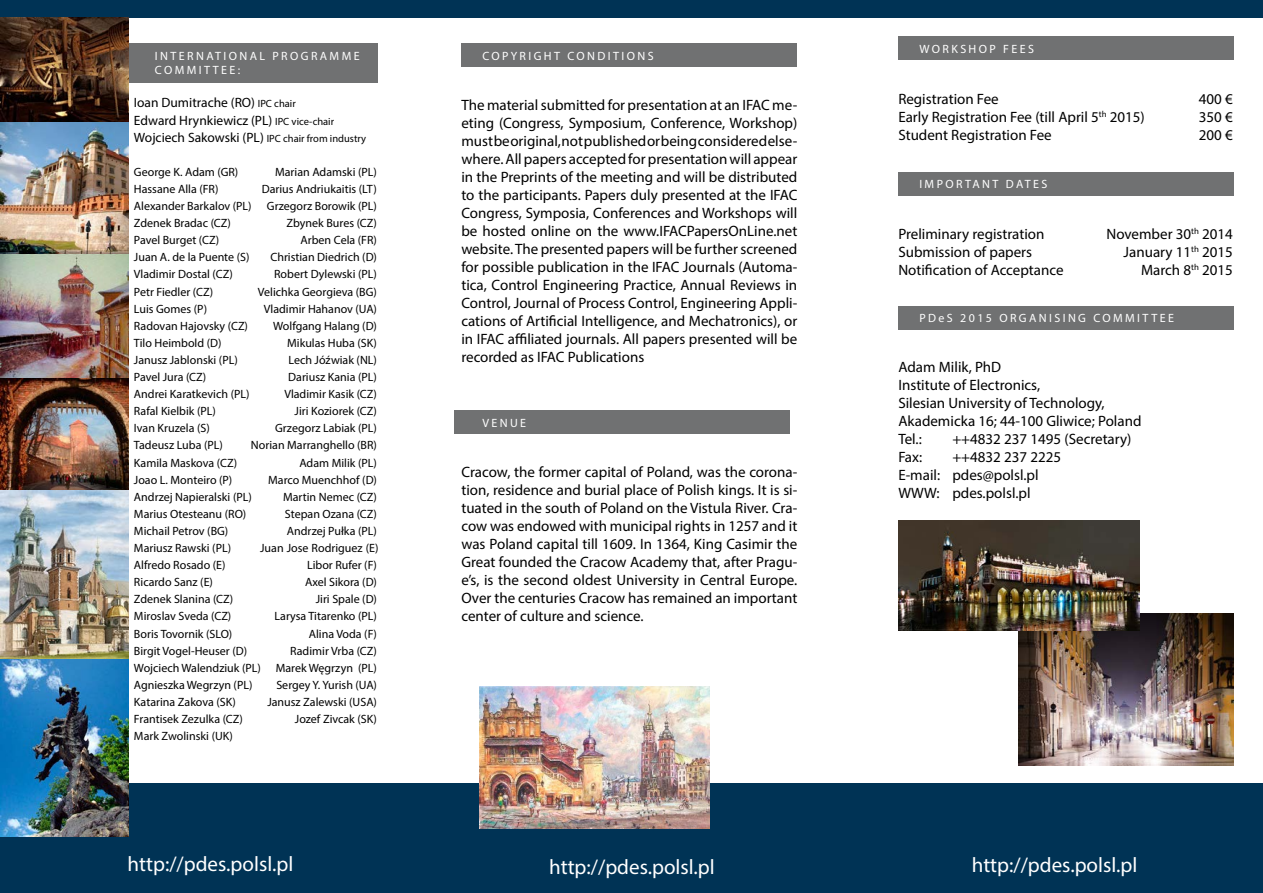
<style>
.page{position:relative;width:1263px;height:893px;background:#fff}
.page>*{position:absolute;margin:0;border:0;box-sizing:border-box;transform-origin:0 0}
.t1{font:21px "Myriad Pro";color:#fff}
.t2{font:15px/18px "Myriad Pro";color:#000}
.t3{font:13.5px/17.1px "Myriad Pro";color:#000}
.t4{font:12px/17.1px "Myriad Pro";color:#000;text-align:justify}
.t5{font:12px/14.4px "Myriad Pro";letter-spacing:.2em;color:#fff}
.s1{font-size:10.5px}
</style>
<div class="page">
<div style="left:0;top:783px;width:1263px;height:110px;background:#035"></div>
<div style="left:43px;top:43px;width:335px;height:40px;background:#707172"></div>
<div style="left:0;top:0;width:1263px;height:18px;background:#035"></div>
<img style="left:0;top:18px;width:129px;height:473px">
<img style="left:0;top:491px;width:129px;height:345px">
<img style="left:1019px;top:613px;width:215px;height:152px">
<img style="left:898px;top:521px;width:241px;height:110px">
<div style="left:898px;top:306px;width:336px;height:24px;background:#707172"></div>
<div style="left:898px;top:172px;width:336px;height:24px;background:#707172"></div>
<div style="left:898px;top:36px;width:336px;height:24px;background:#707172"></div>
<div style="left:461px;top:43px;width:336px;height:24px;background:#707172"></div>
<div style="left:454px;top:410px;width:335px;height:24px;background:#707172"></div>
<img style="left:479px;top:687px;width:230px;height:141px">
<p class="t5" style="left:155px;top:48px;width:206px">INTERNATIONAL PROGRAMME<br>COMMITTEE:</p>
<p class="t3" style="left:134px;top:94px;width:234px">Ioan Dumitrache (RO) <span class="s1">IPC chair<br></span>Edward Hrynkiewicz (PL) <span class="s1">IPC vice-chair<br></span>Wojciech Sakowski (PL) <span class="s1">IPC chair from industry</span></p>
<p class="t4" style="left:134px;top:163px;width:106px">George K. Adam (GR)</p>
<p class="t4" style="left:275px;top:163px;width:103px">Marian Adamski (PL)</p>
<p class="t4" style="left:134px;top:180px;width:86px">Hassane Alla (FR)</p>
<p class="t4" style="left:262px;top:180px;width:117px">Darius Andriukaitis (LT)</p>
<p class="t4" style="left:134px;top:197px;width:119px">Alexander Barkalov (PL)</p>
<p class="t4" style="left:267px;top:197px;width:111px">Grzegorz Borowik (PL)</p>
<p class="t4" style="left:134px;top:214px;width:99px">Zdenek Bradac (CZ)</p>
<p class="t4" style="left:287px;top:214px;width:92px">Zbynek Bures (CZ)</p>
<p class="t4" style="left:134px;top:231px;width:87px">Pavel Burget (CZ)</p>
<p class="t4" style="left:300px;top:231px;width:78px">Arben Cela (FR)</p>
<p class="t4" style="left:134px;top:249px;width:117px">Juan A. de la Puente (S)</p>
<p class="t4" style="left:270px;top:249px;width:108px">Christian Diedrich (D)</p>
<p class="t4" style="left:134px;top:266px;width:100px">Vladimir Dostal (CZ)</p>
<p class="t4" style="left:274px;top:266px;width:104px">Robert Dylewski (PL)</p>
<p class="t4" style="left:134px;top:283px;width:81px">Petr Fiedler (CZ)</p>
<p class="t4" style="left:258px;top:283px;width:120px">Velichka Georgieva (BG)</p>
<p class="t4" style="left:134px;top:300px;width:75px">Luis Gomes (P)</p>
<p class="t4" style="left:264px;top:300px;width:115px">Vladimir Hahanov (UA)</p>
<p class="t4" style="left:134px;top:317px;width:116px">Radovan Hajovsky (CZ)</p>
<p class="t4" style="left:273px;top:317px;width:105px">Wolfgang Halang (D)</p>
<p class="t4" style="left:134px;top:334px;width:89px">Tilo Heimbold (D)</p>
<p class="t4" style="left:287px;top:334px;width:91px">Mikulas Huba (SK)</p>
<p class="t4" style="left:134px;top:351px;width:105px">Janusz Jablonski (PL)</p>
<p class="t4" style="left:289px;top:351px;width:90px">Lech Jóźwiak (NL)</p>
<p class="t4" style="left:134px;top:368px;width:74px">Pavel Jura (CZ)</p>
<p class="t4" style="left:288px;top:368px;width:90px">Dariusz Kania (PL)</p>
<p class="t4" style="left:134px;top:385px;width:117px">Andrei Karatkevich (PL)</p>
<p class="t4" style="left:284px;top:385px;width:94px">Vladimir Kasik (CZ)</p>
<p class="t4" style="left:134px;top:402px;width:83px">Rafal Kielbik (PL)</p>
<p class="t4" style="left:295px;top:402px;width:84px">Jiri Koziorek (CZ)</p>
<p class="t4" style="left:134px;top:420px;width:77px">Ivan Kruzela (S)</p>
<p class="t4" style="left:275px;top:420px;width:103px">Grzegorz Labiak (PL)</p>
<p class="t4" style="left:134px;top:437px;width:90px">Tadeusz Luba (PL)</p>
<p class="t4" style="left:251px;top:437px;width:127px">Norian Marranghello (BR)</p>
<p class="t4" style="left:134px;top:454px;width:105px">Kamila Maskova (CZ)</p>
<p class="t4" style="left:299px;top:454px;width:79px">Adam Milik (PL)</p>
<p class="t4" style="left:134px;top:471px;width:100px">Joao L. Monteiro (P)</p>
<p class="t4" style="left:268px;top:471px;width:110px">Marco Muenchhof (D)</p>
<p class="t4" style="left:134px;top:488px;width:119px">Andrzej Napieralski (PL)</p>
<p class="t4" style="left:283px;top:488px;width:95px">Martin Nemec (CZ)</p>
<p class="t4" style="left:134px;top:505px;width:114px">Marius Otesteanu (RO)</p>
<p class="t4" style="left:285px;top:505px;width:94px">Stepan Ozana (CZ)</p>
<p class="t4" style="left:134px;top:522px;width:96px">Michail Petrov (BG)</p>
<p class="t4" style="left:287px;top:522px;width:92px">Andrzej Pułka (PL)</p>
<p class="t4" style="left:134px;top:539px;width:99px">Mariusz Rawski (PL)</p>
<p class="t4" style="left:260px;top:539px;width:120px">Juan Jose Rodriguez (E)</p>
<p class="t4" style="left:134px;top:556px;width:93px">Alfredo Rosado (E)</p>
<p class="t4" style="left:307px;top:556px;width:71px">Libor Rufer (F)</p>
<p class="t4" style="left:134px;top:573px;width:81px">Ricardo Sanz (E)</p>
<p class="t4" style="left:305px;top:573px;width:73px">Axel Sikora (D)</p>
<p class="t4" style="left:134px;top:591px;width:101px">Zdenek Slanina (CZ)</p>
<p class="t4" style="left:316px;top:591px;width:63px">Jiri Spale (D)</p>
<p class="t4" style="left:134px;top:608px;width:99px">Miroslav Sveda (CZ)</p>
<p class="t4" style="left:275px;top:608px;width:104px">Larysa Titarenko (PL)</p>
<p class="t4" style="left:134px;top:625px;width:100px">Boris Tovornik (SLO)</p>
<p class="t4" style="left:309px;top:625px;width:70px">Alina Voda (F)</p>
<p class="t4" style="left:134px;top:642px;width:115px">Birgit Vogel-Heuser (D)</p>
<p class="t4" style="left:134px;top:642px;width:244px;text-indent:156px">Radimir Vrba (CZ)<br>Wojciech Walendziuk (PL) Marek Węgrzyn (PL)<br>Agnieszka Wegrzyn (PL)</p>
<p class="t4" style="left:276px;top:676px;width:102px">Sergey Y. Yurish (UA)</p>
<p class="t4" style="left:134px;top:693px;width:104px">Katarina Zakova (SK)</p>
<p class="t4" style="left:267px;top:693px;width:111px">Janusz Zalewski (USA)</p>
<p class="t4" style="left:134px;top:710px;width:111px">Frantisek Zezulka (CZ)</p>
<p class="t4" style="left:295px;top:710px;width:83px">Jozef Zivcak (SK)</p>
<p class="t4" style="left:134px;top:727px;width:101px">Mark Zwolinski (UK)</p>
<p class="t5" style="left:482px;top:48px;width:173px">COPYRIGHT CONDITIONS</p>
<p class="t2" style="left:461px;top:96px;width:337px;text-align:justify">The material submitted for presentation at an IFAC me&shy;eting (Congress, Symposium, Conference, Workshop) must be original, not published or being considered else&shy;where. All papers accepted for presentation will appear in the Preprints of the meeting and will be distributed to the participants. Papers duly presented at the IFAC Congress, Symposia, Conferences and Workshops will be hosted online on the www.IFACPapersOnLine.net website. The presented papers will be further screened for possible publication in the IFAC Journals (Automa&shy;tica, Control Engineering Practice, Annual Reviews in Control, Journal of Process Control, Engineering Appli&shy;cations of Artificial Intelligence, and Mechatronics), or in IFAC affiliated journals. All papers presented will be recorded as IFAC Publications</p>
<p class="t5" style="left:482px;top:415px;width:45px">VENUE</p>
<p class="t2" style="left:461px;top:463px;width:337px;text-align:justify">Cracow, the former capital of Poland, was the corona&shy;tion, residence and burial place of Polish kings. It is si&shy;tuated in the south of Poland on the Vistula River. Cra&shy;cow was endowed with municipal rights in 1257 and it was Poland capital till 1609. In 1364, King Casimir the Great founded the Cracow Academy that, after Pragu&shy;e’s, is the second oldest University in Central Europe.<br>Over the centuries Cracow has remained an important center of culture and science.</p>
<p class="t5" style="left:919px;top:42px;width:116px">WORKSHOP FEES</p>
<p class="t2" style="left:898px;top:90px;width:102px">Registration Fee</p>
<p class="t2" style="left:1199px;top:90px;width:35px">400 €</p>
<p class="t2" style="left:898px;top:108px;width:248px">Early Registration Fee (till April 5<sup>th</sup> 2015)</p>
<p class="t2" style="left:1199px;top:108px;width:35px">350 €</p>
<p class="t2" style="left:898px;top:126px;width:155px">Student Registration Fee</p>
<p class="t2" style="left:1199px;top:126px;width:35px">200 €</p>
<p class="t5" style="left:919px;top:177px;width:130px">IMPORTANT DATES</p>
<p class="t2" style="left:898px;top:225px;width:148px">Preliminary registration</p>
<p class="t2" style="left:1106px;top:225px;width:128px">November 30<sup>th</sup> 2014</p>
<p class="t2" style="left:898px;top:243px;width:135px">Submission of papers</p>
<p class="t2" style="left:1124px;top:243px;width:111px">January 11<sup>th</sup> 2015</p>
<p class="t2" style="left:898px;top:261px;width:167px">Notification of Acceptance</p>
<p class="t2" style="left:1141px;top:261px;width:93px">March 8<sup>th</sup> 2015</p>
<p class="t5" style="left:919px;top:310px;width:256px">PDeS 2015 ORGANISING COMMITTEE</p>
<p class="t2" style="left:898px;top:358px;width:245px">Adam Milik, PhD<br>Institute of Electronics,<br>Silesian University of Technology,<br>Akademicka 16; 44-100 Gliwice; Poland<br>Tel.:</p>
<p class="t2" style="left:952px;top:430px;width:181px">++4832 237 1495 (Secretary)</p>
<p class="t2" style="left:898px;top:448px;width:25px">Fax:</p>
<p class="t2" style="left:898px;top:448px;width:164px;text-indent:54px">++4832 237 2225<br>E-mail: pdes@polsl.pl<br>WWW: pdes.polsl.pl</p>
<h1 class="t1" style="left:128px;top:851px;width:167px">http://pdes.polsl.pl</h1>
<h1 class="t1" style="left:549px;top:854px;width:167px">http://pdes.polsl.pl</h1>
<h1 class="t1" style="left:972px;top:852px;width:167px">http://pdes.polsl.pl</h1>
</div>
